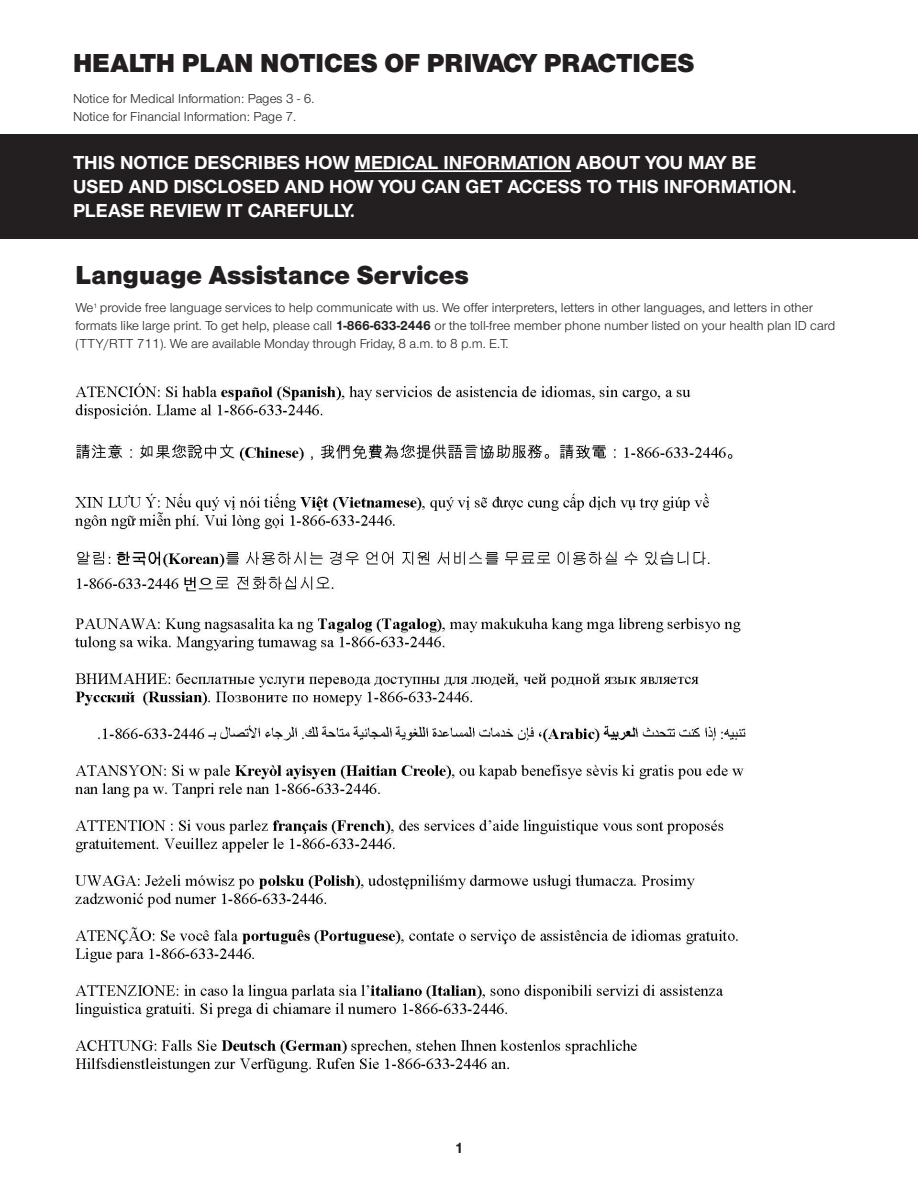
<style>
.page{position:relative;width:918px;height:1188px;background:#fff}
.page>*{position:absolute;margin:0;border:0;box-sizing:border-box;transform-origin:0 0}
.t1{font:900 27px "UHC Sans";color:#231f20}
.t2{font:700 19.5px/24px "UHC Sans";color:#fff}
.t3{font:700 15px "UHC Sans";color:#231f20}
.t4{font:13.5px/18px "UHC Sans";color:#231f20}
.s1{font-weight:700}
</style>
<div class="page">
<div style="left:0;top:134px;width:918px;height:104px;background:#231f20"></div>
<hr style="left:354px;top:170px;width:217px;height:2px;background:#fff">
<img style="left:73px;top:383px;width:673px;height:690px">
<h1 class="t1" style="left:73px;top:44px;width:623px">HEALTH PLAN NOTICES OF PRIVACY PRACTICES</h1>
<p class="t4" style="left:73px;top:89px;width:243px">Notice for Medical Information: Pages 3 - 6.</p>
<p class="t4" style="left:73px;top:107px;width:225px">Notice for Financial Information: Page 7.</p>
<p class="t2" style="left:73px;top:150px;width:725px">THIS NOTICE DESCRIBES HOW MEDICAL INFORMATION ABOUT YOU MAY BE<br>USED AND DISCLOSED AND HOW YOU CAN GET ACCESS TO THIS INFORMATION.<br>PLEASE REVIEW IT CAREFULLY.</p>
<h2 class="t1" style="left:76px;top:255px;width:395px">Language Assistance Services</h2>
<p class="t4" style="left:76px;top:298px;width:761px">We<sup>1</sup> provide free language services to help communicate with us. We offer interpreters, letters in other languages, and letters in other formats like large print. To get help, please call <span class="s1">1-866-633-2446</span> or the toll-free member phone number listed on your health plan ID card (TTY/RTT 711). We are available Monday through Friday, 8 a.m. to 8 p.m. E.T.</p>
<p class="t3" style="left:455px;top:1138px;width:10px">1</p>
</div>
